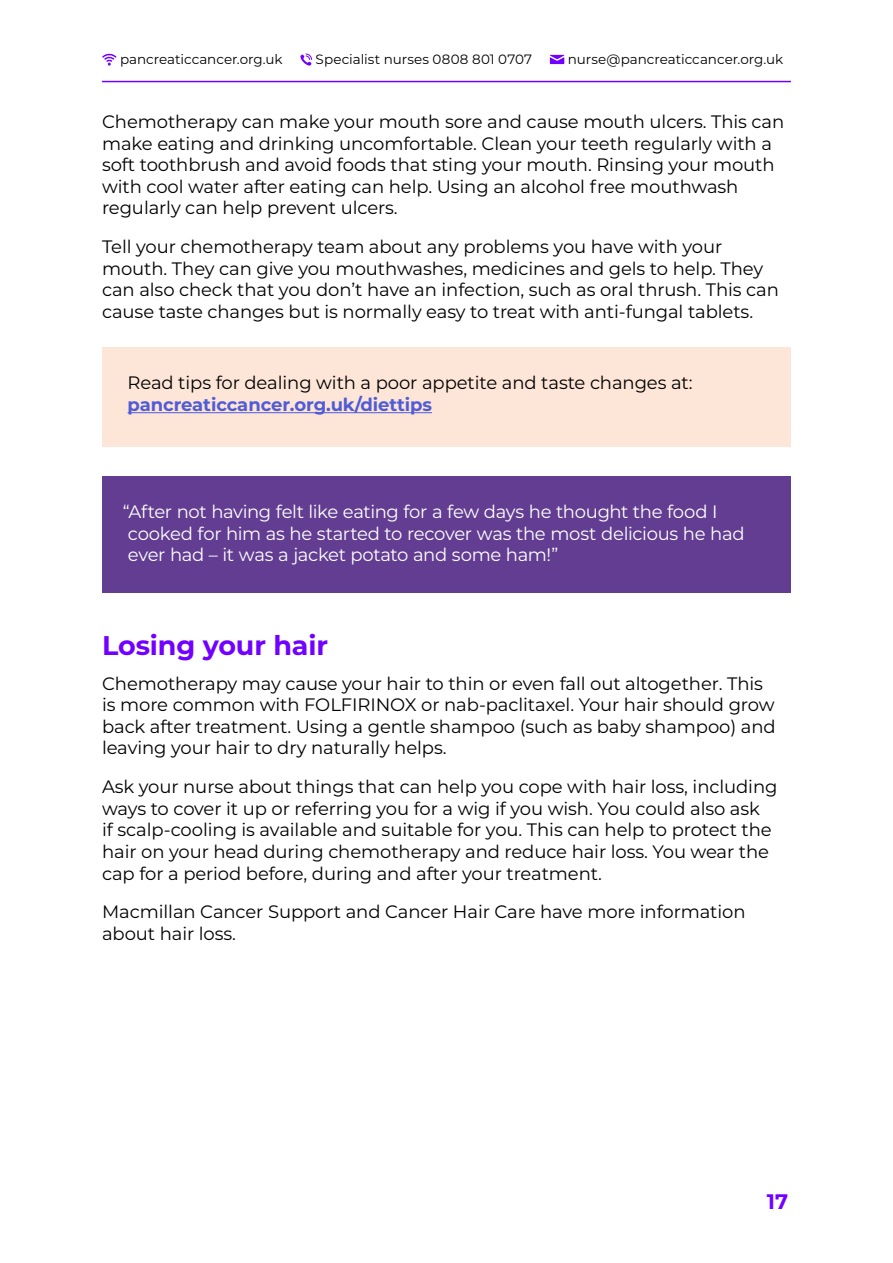
<style>
.page{position:relative;width:893px;height:1263px;background:#fff}
.page>*{position:absolute;margin:0;border:0;box-sizing:border-box;transform-origin:0 0}
.t1{font:700 27px "Montserrat";letter-spacing:-.005em;color:#7200ff}
.t2{font:700 21px "Montserrat";color:#7200ff}
.t3{font:18px/21.6px "Montserrat";letter-spacing:-.005em;color:#000}
.t4{font:18px/21.6px "Montserrat";letter-spacing:-.02em;color:#fff}
.t5{font:700 18px "Montserrat";letter-spacing:-.005em;color:#4f5cd6}
.t6{font:13.5px "Montserrat";color:#000}
</style>
<div class="page">
<svg style="left:102px;top:53px;width:15px;height:13px"></svg>
<svg style="left:300px;top:53px;width:12px;height:13px"></svg>
<svg style="left:550px;top:55px;width:15px;height:9px"></svg>
<hr style="left:102px;top:81px;width:689px;height:1px;background:#7200ff">
<div style="left:102px;top:347px;width:689px;height:100px;background:#fde5d7"></div>
<hr style="left:128px;top:412px;width:304px;height:1px;background:#4f5cd6">
<div style="left:102px;top:476px;width:689px;height:117px;background:#623d91"></div>
<p class="t6" style="left:120px;top:50px;width:164px">pancreaticcancer.org.uk</p>
<p class="t6" style="left:316px;top:50px;width:218px">Specialist nurses 0808 801 0707</p>
<p class="t6" style="left:568px;top:50px;width:217px">nurse@pancreaticcancer.org.uk</p>
<p class="t3" style="left:102px;top:110px;width:684px">Chemotherapy can make your mouth sore and cause mouth ulcers. This can make eating and drinking uncomfortable. Clean your teeth regularly with a soft toothbrush and avoid foods that sting your mouth. Rinsing your mouth with cool water after eating can help. Using an alcohol free mouthwash regularly can help prevent ulcers.</p>
<p class="t3" style="left:102px;top:235px;width:678px">Tell your chemotherapy team about any problems you have with your mouth. They can give you mouthwashes, medicines and gels to help. They can also check that you don’t have an infection, such as oral thrush. This can cause taste changes but is normally easy to treat with anti-fungal tablets.</p>
<p class="t3" style="left:128px;top:371px;width:567px">Read tips for dealing with a poor appetite and taste changes at:</p>
<p class="t5" style="left:128px;top:391px;width:306px">pancreaticcancer.org.uk/diettips</p>
<p class="t4" style="left:123px;top:500px;width:623px">“After not having felt like eating for a few days he thought the food I cooked for him as he started to recover was the most delicious he had ever had – it was a jacket potato and some ham!”</p>
<h1 class="t1" style="left:102px;top:626px;width:228px">Losing your hair</h1>
<p class="t3" style="left:102px;top:672px;width:675px">Chemotherapy may cause your hair to thin or even fall out altogether. This is more common with FOLFIRINOX or nab-paclitaxel. Your hair should grow back after treatment. Using a gentle shampoo (such as baby shampoo) and leaving your hair to dry naturally helps.</p>
<p class="t3" style="left:102px;top:775px;width:677px">Ask your nurse about things that can help you cope with hair loss, including ways to cover it up or referring you for a wig if you wish. You could also ask<br>if scalp-cooling is available and suitable for you. This can help to protect the hair on your head during chemotherapy and reduce hair loss. You wear the cap for a period before, during and after your treatment.</p>
<p class="t3" style="left:102px;top:900px;width:645px">Macmillan Cancer Support and Cancer Hair Care have more information about hair loss.</p>
<p class="t2" style="left:767px;top:1186px;width:23px">17</p>
</div>
